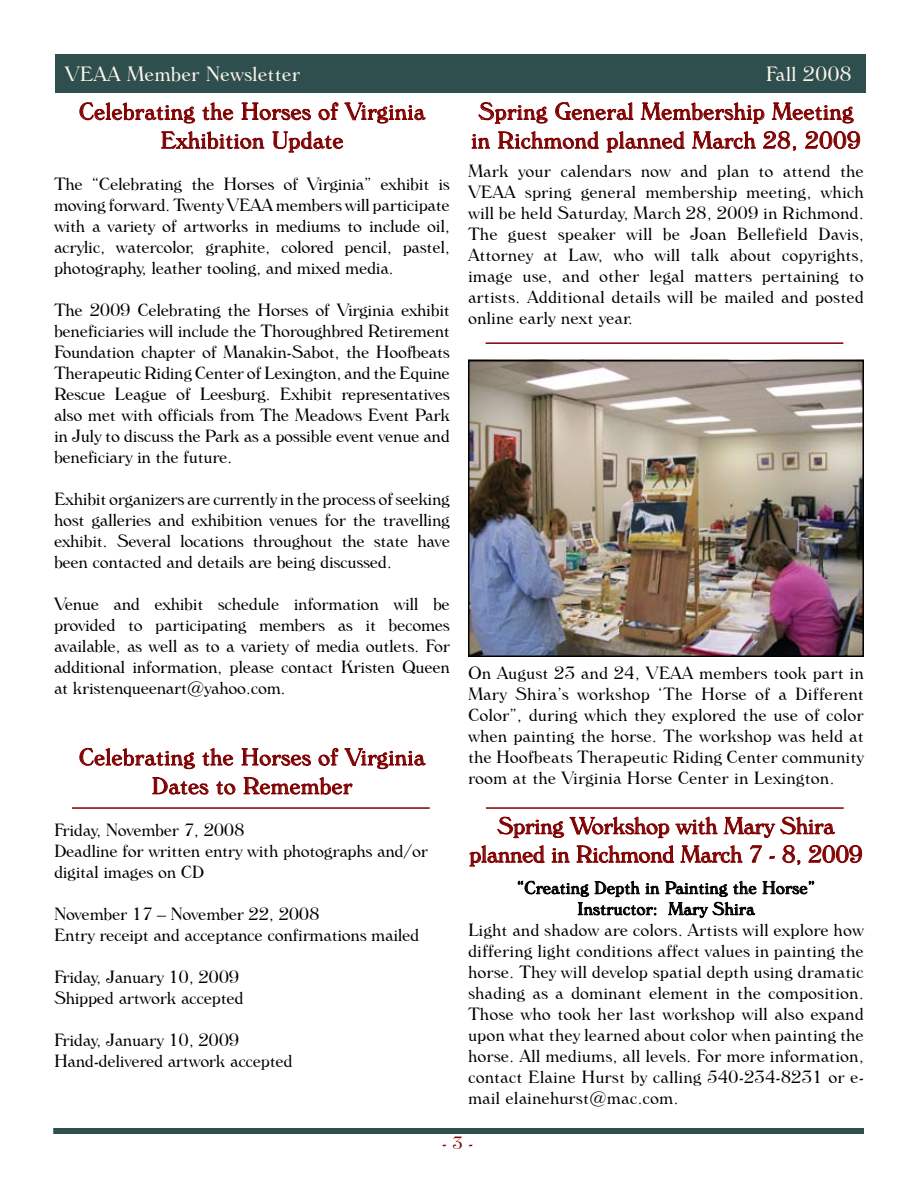
<style>
.page{position:relative;width:918px;height:1188px;background:#fff}
.page>*{position:absolute;margin:0;border:0;box-sizing:border-box;transform-origin:0 0}
.t1{font:300 24px/28.8px "Windsor BT";color:#800000;text-align:center}
.t2{font:300 24px/28.5px "Windsor BT";letter-spacing:-.02em;color:#800000;text-align:center}
.t3{font:300 21px "Windsor BT";color:#fcf5eb}
.t4{font:300 18px/21px "Windsor BT";color:#000;text-align:justify}
.t5{font:300 18px/21px "Windsor BT";letter-spacing:-.02em;color:#000}
.t6{font:300 18px "Windsor BT";color:#800000}
</style>
<div class="page">
<svg style="left:471px;top:102px;width:389px;height:51px"></svg>
<div style="left:53px;top:1128px;width:811px;height:6px;background:#2f4f4f"></div>
<hr style="left:486px;top:807px;width:358px;height:2px;background:#800000">
<div style="left:55px;top:54px;width:810px;height:38px;background:#2f4f4f"></div>
<svg style="left:79px;top:102px;width:347px;height:51px"></svg>
<svg style="left:79px;top:747px;width:347px;height:48px"></svg>
<hr style="left:72px;top:807px;width:358px;height:2px;background:#800000">
<hr style="left:486px;top:342px;width:357px;height:2px;background:#800000">
<svg style="left:469px;top:816px;width:393px;height:102px"></svg>
<img style="left:471px;top:363px;width:390px;height:291px">
<div style="left:468px;top:360px;width:396px;height:297px;border:2px solid #000"></div>
<p class="t3" style="left:65px;top:61px;width:237px">VEAA Member Newsletter</p>
<p class="t3" style="left:766px;top:61px;width:88px">Fall 2008</p>
<h1 class="t1" style="left:79px;top:96px;width:348px">Celebrating the Horses of Virginia<br>Exhibition Update</h1>
<p class="t4" style="left:54px;top:173px;width:398px">The “Celebrating the Horses of Virginia” exhibit is moving forward. Twenty VEAA members will participate with a variety of artworks in mediums to include oil, acrylic, watercolor, graphite, colored pencil, pastel, photography, leather tooling, and mixed media.</p>
<p class="t4" style="left:54px;top:299px;width:398px">The 2009 Celebrating the Horses of Virginia exhibit beneficiaries will include the Thoroughbred Retirement Foundation chapter of Manakin-Sabot, the Hoofbeats Therapeutic Riding Center of Lexington, and the Equine Rescue League of Leesburg. Exhibit representatives also met with officials from The Meadows Event Park in July to discuss the Park as a possible event venue and beneficiary in the future.</p>
<p class="t4" style="left:54px;top:488px;width:398px">Exhibit organizers are currently in the process of seeking host galleries and exhibition venues for the travelling exhibit. Several locations throughout the state have been contacted and details are being discussed.</p>
<p class="t4" style="left:54px;top:593px;width:398px">Venue and exhibit schedule information will be provided to participating members as it becomes available, as well as to a variety of media outlets. For additional information, please contact Kristen Queen at kristenqueenart@yahoo.com.</p>
<h1 class="t1" style="left:79px;top:742px;width:348px">Celebrating the Horses of Virginia<br>Dates to Remember</h1>
<p class="t5" style="left:54px;top:819px;width:376px">Friday, November 7, 2008<br>Deadline for written entry with photographs and/or digital images on CD</p>
<p class="t5" style="left:54px;top:903px;width:367px">November 17 – November 22, 2008<br>Entry receipt and acceptance confirmations mailed</p>
<p class="t5" style="left:54px;top:966px;width:191px">Friday, January 10, 2009<br>Shipped artwork accepted</p>
<p class="t5" style="left:54px;top:1029px;width:240px">Friday, January 10, 2009<br>Hand-delivered artwork accepted</p>
<h1 class="t1" style="left:471px;top:96px;width:391px">Spring General Membership Meeting in Richmond planned March 28, 2009</h1>
<p class="t4" style="left:468px;top:160px;width:398px">Mark your calendars now and plan to attend the VEAA spring general membership meeting, which will be held Saturday, March 28, 2009 in Richmond.<br>The guest speaker will be Joan Bellefield Davis, Attorney at Law, who will talk about copyrights, image use, and other legal matters pertaining to artists. Additional details will be mailed and posted online early next year.</p>
<p class="t4" style="left:468px;top:662px;width:398px">On August 23 and 24, VEAA members took part in Mary Shira’s workshop ‘The Horse of a Different Color”, during which they explored the use of color when painting the horse. The workshop was held at the Hoofbeats Therapeutic Riding Center community room at the Virginia Horse Center in Lexington.</p>
<h1 class="t2" style="left:469px;top:811px;width:395px">Spring Workshop with Mary Shira planned in Richmond March 7 - 8, 2009</h1>
<p class="t4" style="left:517px;top:877px;width:300px">“Creating Depth in Painting the Horse”</p>
<p class="t4" style="left:577px;top:898px;width:179px">Instructor: Mary Shira</p>
<p class="t4" style="left:468px;top:919px;width:398px">Light and shadow are colors. Artists will explore how</p>
<p class="t4" style="left:468px;top:940px;width:397px">differing light conditions affect values in painting the</p>
<p class="t4" style="left:468px;top:961px;width:397px">horse. They will develop spatial depth using dramatic</p>
<p class="t4" style="left:468px;top:982px;width:397px">shading as a dominant element in the composition.</p>
<p class="t4" style="left:468px;top:1003px;width:397px">Those who took her last workshop will also expand</p>
<p class="t4" style="left:468px;top:1024px;width:397px">upon what they learned about color when painting the</p>
<p class="t4" style="left:468px;top:1045px;width:397px">horse. All mediums, all levels. For more information,</p>
<p class="t4" style="left:468px;top:1066px;width:397px">contact Elaine Hurst by calling 540-234-8231 or e-</p>
<p class="t4" style="left:468px;top:1087px;width:212px">mail elainehurst@mac.com.</p>
<p class="t6" style="left:442px;top:1132px;width:33px">- 3 -</p>
</div>
